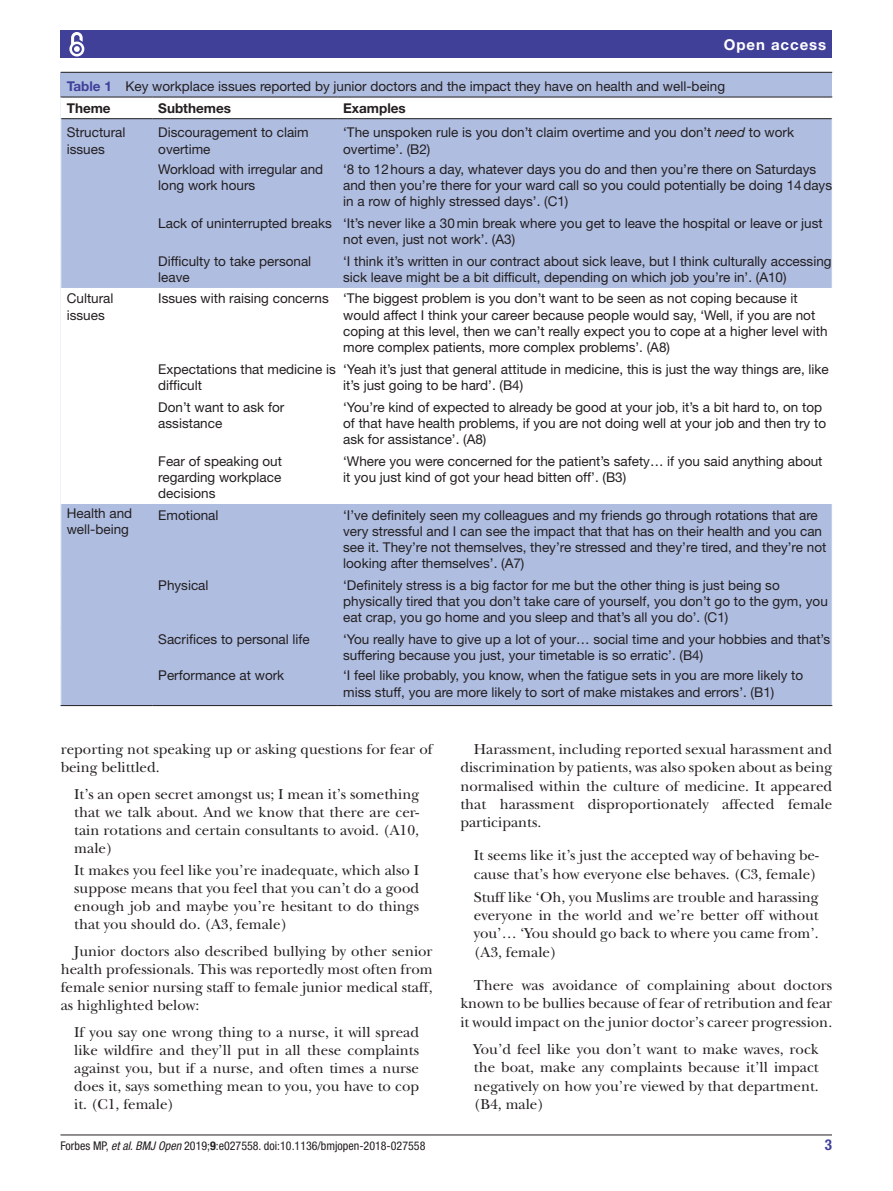
<style>
.page{position:relative;width:893px;height:1191px;background:#fff}
.page>*{position:absolute;margin:0;border:0;box-sizing:border-box;transform-origin:0 0}
.t1{font:15px/18px "New Baskerville";color:#231f20;text-align:justify}
.t2{font:700 15px "Helvetica Neue LT Std";letter-spacing:.065em;color:#fff}
.t3{font:700 condensed 15px "Helvetica Neue LT Std";color:#414099}
.t4{font:13.5px/16.2px "Helvetica Neue LT Std";color:#231f20}
.t5{font:700 13.5px "Helvetica Neue LT Std";color:#231f20}
.t6{font:condensed 12px "Helvetica Neue LT Std";color:#231f20}
.s1{font-weight:700;color:#414099}
.s2{font-weight:700}
.s3{font-style:italic}
</style>
<div class="page">
<hr style="left:61px;top:1134px;width:771px;height:1px;background:#231f20">
<div style="left:61px;top:31px;width:771px;height:27px;background:#414099"></div>
<svg style="left:69px;top:32px;width:16px;height:25px"></svg>
<div style="left:61px;top:73px;width:771px;height:633px;background:#afbde1"></div>
<hr style="left:61px;top:72px;width:771px;height:1px;background:#231f20">
<div style="left:61px;top:98px;width:771px;height:20px;background:#fff"></div>
<svg style="left:61px;top:119px;width:771px;height:586px"></svg>
<hr style="left:61px;top:705px;width:91px;height:1px;background:#231f20">
<hr style="left:61px;top:97px;width:91px;height:1px;background:#231f20">
<hr style="left:61px;top:118px;width:91px;height:1px;background:#231f20">
<hr style="left:152px;top:97px;width:185px;height:1px;background:#231f20">
<hr style="left:152px;top:118px;width:185px;height:1px;background:#231f20">
<hr style="left:337px;top:97px;width:495px;height:1px;background:#231f20">
<hr style="left:337px;top:118px;width:495px;height:1px;background:#231f20">
<hr style="left:152px;top:705px;width:185px;height:1px;background:#231f20">
<hr style="left:337px;top:705px;width:495px;height:1px;background:#231f20">
<svg style="left:60px;top:97px;width:1px;height:22px"></svg>
<p class="t2" style="left:724px;top:35px;width:104px">Open access</p>
<p class="t4" style="left:67px;top:75px;width:660px;line-height:22px"><span class="s1">Table 1</span> Key workplace issues reported by junior doctors and the impact they have on health and well-being<br><span class="s2">Theme</span></p>
<p class="t5" style="left:158px;top:99px;width:74px">Subthemes</p>
<p class="t5" style="left:343px;top:99px;width:64px">Examples</p>
<p class="t4" style="left:67px;top:124px;width:60px">Structural issues</p>
<p class="t4" style="left:158px;top:124px;width:152px">Discouragement to claim overtime</p>
<p class="t4" style="left:343px;top:124px;width:452px">‘The unspoken rule is you don’t claim overtime and you don’t <span class="s3">need</span> to work overtime’. (B2)</p>
<p class="t4" style="left:158px;top:161px;width:166px">Workload with irregular and long work hours</p>
<p class="t4" style="left:343px;top:161px;width:490px">‘8 to 12hours a day, whatever days you do and then you’re there on Saturdays and then you’re there for your ward call so you could potentially be doing 14days in a row of highly stressed days’. (C1)</p>
<p class="t4" style="left:343px;top:215px;width:481px;text-indent:-185px">Lack of uninterrupted breaks ‘It’s never like a 30min break where you get to leave the hospital or leave or just not even, just not work’. (A3)</p>
<p class="t4" style="left:158px;top:252px;width:155px">Difficulty to take personal leave</p>
<p class="t4" style="left:343px;top:252px;width:490px">‘I think it’s written in our contract about sick leave, but I think culturally accessing sick leave might be a bit difficult, depending on which job you’re in’. (A10)</p>
<p class="t4" style="left:67px;top:290px;width:48px">Cultural issues</p>
<p class="t4" style="left:343px;top:290px;width:486px;text-indent:-185px">Issues with raising concerns ‘The biggest problem is you don’t want to be seen as not coping because it would affect I think your career because people would say, ‘Well, if you are not coping at this level, then we can’t really expect you to cope at a higher level with more complex patients, more complex problems’. (A8)</p>
<p class="t4" style="left:158px;top:361px;width:179px">Expectations that medicine is difficult</p>
<p class="t4" style="left:343px;top:361px;width:487px">‘Yeah it’s just that general attitude in medicine, this is just the way things are, like it’s just going to be hard’. (B4)</p>
<p class="t4" style="left:158px;top:398px;width:128px">Don’t want to ask for assistance</p>
<p class="t4" style="left:343px;top:398px;width:484px">‘You’re kind of expected to already be good at your job, it’s a bit hard to, on top of that have health problems, if you are not doing well at your job and then try to ask for assistance’. (A8)</p>
<p class="t4" style="left:158px;top:452px;width:125px;text-align:justify">Fear of speaking out regarding workplace decisions</p>
<p class="t4" style="left:343px;top:452px;width:481px">‘Where you were concerned for the patient’s safety… if you said anything about it you just kind of got your head bitten off’. (B3)</p>
<p class="t4" style="left:67px;top:505px;width:67px">Health and well-being</p>
<p class="t4" style="left:158px;top:506px;width:62px">Emotional</p>
<p class="t4" style="left:343px;top:506px;width:485px">‘I’ve definitely seen my colleagues and my friends go through rotations that are very stressful and I can see the impact that that has on their health and you can see it. They’re not themselves, they’re stressed and they’re tired, and they’re not looking after themselves’. (A7)</p>
<p class="t4" style="left:158px;top:577px;width:52px">Physical</p>
<p class="t4" style="left:343px;top:577px;width:486px">‘Definitely stress is a big factor for me but the other thing is just being so physically tired that you don’t take care of yourself, you don’t go to the gym, you eat crap, you go home and you sleep and that’s all you do’. (C1)</p>
<p class="t4" style="left:158px;top:631px;width:153px">Sacrifices to personal life</p>
<p class="t4" style="left:343px;top:631px;width:488px">‘You really have to give up a lot of your… social time and your hobbies and that’s suffering because you just, your timetable is so erratic’. (B4)</p>
<p class="t4" style="left:158px;top:667px;width:127px">Performance at work</p>
<p class="t4" style="left:343px;top:667px;width:462px">‘I feel like probably, you know, when the fatigue sets in you are more likely to miss stuff, you are more likely to sort of make mistakes and errors’. (B1)</p>
<p class="t1" style="left:61px;top:740px;width:373px">reporting not speaking up or asking questions for fear of being belittled.</p>
<p class="t1" style="left:74px;top:785px;width:346px">It’s an open secret amongst us; I mean it’s something that we talk about. And we know that there are cer&shy;tain rotations and certain consultants to avoid. (A10, male)</p>
<p class="t1" style="left:74px;top:861px;width:346px">It makes you feel like you’re inadequate, which also I suppose means that you feel that you can’t do a good enough job and maybe you’re hesitant to do things that you should do. (A3, female)</p>
<p class="t1" style="left:61px;top:942px;width:373px;text-indent:14px">Junior doctors also described bullying by other senior health professionals. This was reportedly most often from female senior nursing staff to female junior medical staff, as highlighted below:</p>
<p class="t1" style="left:74px;top:1023px;width:346px">If you say one wrong thing to a nurse, it will spread like wildfire and they’ll put in all these complaints against you, but if a nurse, and often times a nurse does it, says something mean to you, you have to cop it. (C1, female)</p>
<p class="t1" style="left:460px;top:739px;width:373px;line-height:18.5px;text-indent:13px">Harassment, including reported sexual harassment and discrimination by patients, was also spoken about as being normalised within the culture of medicine. It appeared that harassment disproportionately affected female participants.</p>
<p class="t1" style="left:474px;top:846px;width:346px;line-height:18.5px">It seems like it’s just the accepted way of behaving be&shy;cause that’s how everyone else behaves. (C3, female)</p>
<p class="t1" style="left:474px;top:887px;width:346px;line-height:18.5px">Stuff like ‘Oh, you Muslims are trouble and harassing everyone in the world and we’re better off without you’… ‘You should go back to where you came from’. (A3, female)</p>
<p class="t1" style="left:460px;top:975px;width:373px;line-height:18.5px;text-indent:13px">There was avoidance of complaining about doctors known to be bullies because of fear of retribution and fear it would impact on the junior doctor’s career progression.</p>
<p class="t1" style="left:474px;top:1040px;width:346px;line-height:18.5px">You’d feel like you don’t want to make waves, rock the boat, make any complaints because it’ll impact negatively on how you’re viewed by that department. (B4, male)</p>
<p class="t6" style="left:61px;top:1138px;width:366px">Forbes MP, <span class="s3">et al</span>. <span class="s3">BMJ Open</span> 2019;<span class="s2">9</span>:e027558. doi:10.1136/bmjopen-2018-027558</p>
<p class="t3" style="left:825px;top:1135px;width:9px">3</p>
</div>
